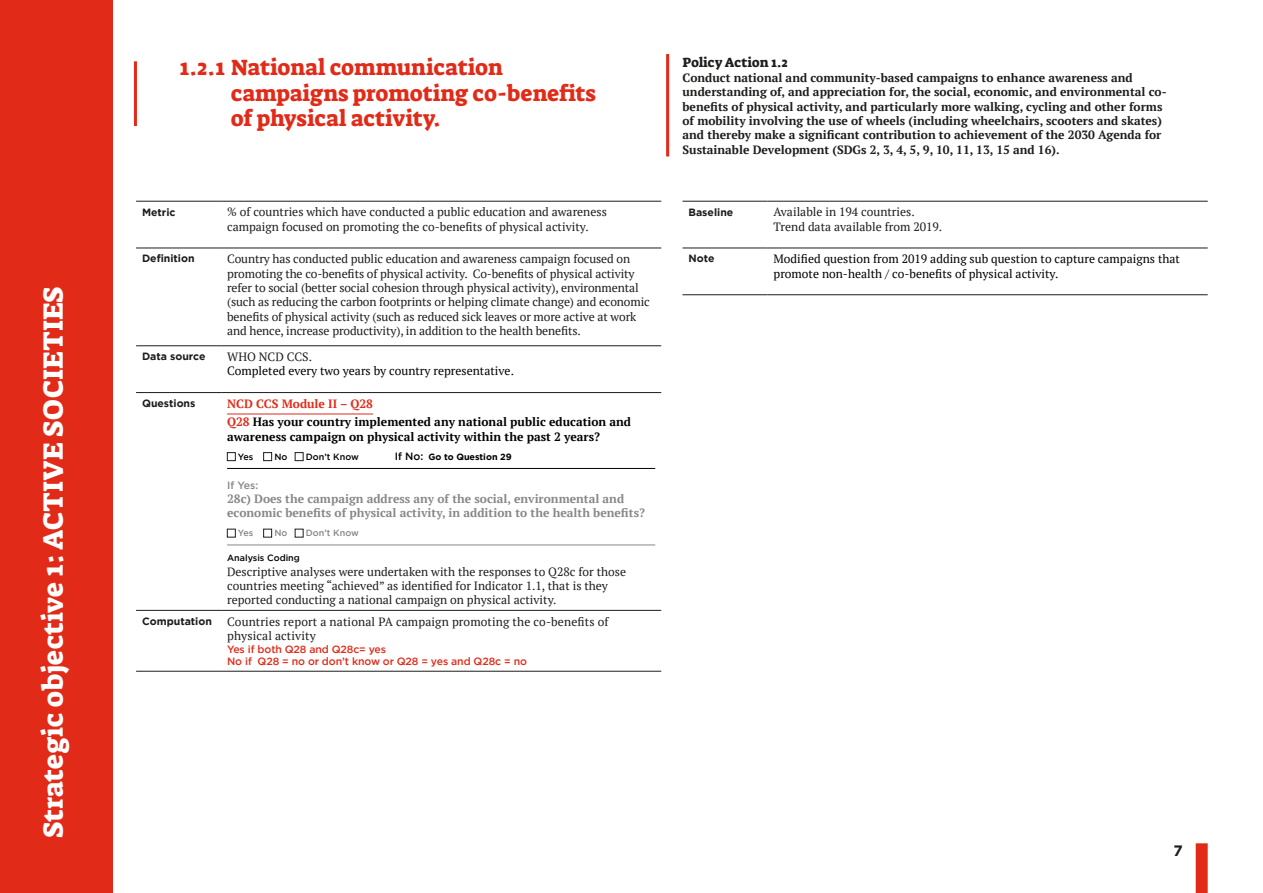
<style>
.page{position:relative;width:1263px;height:893px;background:#fff}
.page>*{position:absolute;margin:0;border:0;box-sizing:border-box;transform-origin:0 0}
.t1{font:28.5px "Suez One";color:#fff}
.t2{font:22.5px/25.5px "Suez One";color:#e12b18}
.t3{font:700 15px "Gotham";color:#1d1d1b}
.t4{font:13.5px "Suez One";color:#1d1d1b}
.t5{font:12px/14.4px "PT Serif";color:#1d1d1b}
.t6{font:700 12px/14.4px "PT Serif";color:#1d1d1b}
.t7{font:12px/14.4px "PT Serif";color:#000}
.t8{font:700 12px/18.6px "PT Serif";color:#000}
.t9{font:700 12px/14.4px "PT Serif";color:#878787}
.t10{font:500 10.5px/12.6px "Gotham";letter-spacing:-.01em;color:#e12b18}
.t11{font:700 10.5px "Gotham";color:#1d1d1b}
.t12{font:500 10.5px "Gotham";color:#878787}
.t13{font:500 9px "Gotham";color:#000}
.t14{font:700 9px "Gotham";color:#000}
.t15{font:500 9px "Gotham";color:#878787}
.s1{color:#e12b18}
.s2{font-weight:500;font-size:10.5px}
</style>
<div class="page">
<div style="left:0;top:0;width:113px;height:893px;background:#e12b18"></div>
<div style="left:1196px;top:843px;width:12px;height:50px;background:#e12b18"></div>
<hr style="left:136px;top:201px;width:85px;height:1px;background:#1d1d1b">
<hr style="left:221px;top:201px;width:440px;height:1px;background:#1d1d1b">
<hr style="left:136px;top:248px;width:85px;height:1px;background:#1d1d1b">
<hr style="left:221px;top:248px;width:440px;height:1px;background:#1d1d1b">
<hr style="left:136px;top:346px;width:85px;height:1px;background:#1d1d1b">
<hr style="left:221px;top:346px;width:440px;height:1px;background:#1d1d1b">
<hr style="left:136px;top:392px;width:85px;height:1px;background:#1d1d1b">
<hr style="left:221px;top:392px;width:440px;height:1px;background:#1d1d1b">
<hr style="left:136px;top:610px;width:85px;height:1px;background:#1d1d1b">
<hr style="left:221px;top:610px;width:440px;height:1px;background:#1d1d1b">
<hr style="left:136px;top:671px;width:85px;height:1px;background:#1d1d1b">
<hr style="left:221px;top:671px;width:440px;height:1px;background:#1d1d1b">
<hr style="left:227px;top:414px;width:146px;height:1px;background:#e12b18">
<hr style="left:227px;top:468px;width:428px;height:1px;background:#000">
<hr style="left:227px;top:545px;width:428px;height:1px;background:#878787">
<div style="left:227px;top:452px;width:9px;height:9px;border:1px solid #1d1d1b"></div>
<div style="left:263px;top:452px;width:9px;height:9px;border:1px solid #1d1d1b"></div>
<div style="left:295px;top:452px;width:8px;height:9px;border:1px solid #1d1d1b"></div>
<div style="left:227px;top:529px;width:9px;height:8px;border:1px solid #1d1d1b"></div>
<div style="left:263px;top:529px;width:9px;height:8px;border:1px solid #1d1d1b"></div>
<hr style="left:666px;top:54px;width:3px;height:102px;background:#e12b18">
<hr style="left:134px;top:61px;width:3px;height:65px;background:#e12b18">
<hr style="left:682px;top:201px;width:85px;height:1px;background:#1d1d1b">
<hr style="left:767px;top:201px;width:441px;height:1px;background:#1d1d1b">
<hr style="left:682px;top:248px;width:85px;height:1px;background:#1d1d1b">
<hr style="left:767px;top:248px;width:441px;height:1px;background:#1d1d1b">
<hr style="left:682px;top:294px;width:85px;height:1px;background:#1d1d1b">
<hr style="left:767px;top:294px;width:441px;height:1px;background:#1d1d1b">
<h1 class="t1" style="left:35px;top:838px;width:553px;rotate:-90deg">Strategic objective 1: ACTIVE SOCIETIES</h1>
<h2 class="t2" style="left:231px;top:55px;width:366px;text-indent:-51px">1.2.1 National communication campaigns promoting co-benefits of physical activity.</h2>
<p class="t11" style="left:142px;top:205px;width:35px">Metric</p>
<p class="t5" style="left:227px;top:205px;width:381px">% of countries which have conducted a public education and awareness campaign focused on promoting the co-benefits of physical activity.</p>
<p class="t11" style="left:142px;top:252px;width:54px">Definition</p>
<p class="t5" style="left:227px;top:252px;width:424px">Country has conducted public education and awareness campaign focused on promoting the co-benefits of physical activity. Co-benefits of physical activity refer to social (better social cohesion through physical activity), environmental (such as reducing the carbon footprints or helping climate change) and economic benefits of physical activity (such as reduced sick leaves or more active at work and hence, increase productivity), in addition to the health benefits.</p>
<p class="t11" style="left:142px;top:349px;width:65px">Data source</p>
<p class="t5" style="left:227px;top:349px;width:86px">WHO NCD CCS.</p>
<p class="t7" style="left:227px;top:364px;width:288px">Completed every two years by country representative.</p>
<p class="t11" style="left:142px;top:396px;width:55px">Questions</p>
<p class="t8" style="left:227px;top:394px;width:405px"><span class="s1">NCD CCS Module II – Q28<br>Q28</span> Has your country implemented any national public education and</p>
<p class="t8" style="left:227px;top:427px;width:374px">awareness campaign on physical activity within the past 2 years?</p>
<p class="t13" style="left:238px;top:451px;width:17px">Yes</p>
<p class="t13" style="left:274px;top:451px;width:15px">No</p>
<p class="t13" style="left:306px;top:451px;width:54px">Don’t Know</p>
<p class="t14" style="left:395px;top:451px;width:119px"><span class="s2">If No:</span> Go to Question 29</p>
<p class="t12" style="left:227px;top:478px;width:33px">If Yes:</p>
<p class="t9" style="left:227px;top:491px;width:419px">28c) Does the campaign address any of the social, environmental and economic benefits of physical activity, in addition to the health benefits?</p>
<p class="t15" style="left:238px;top:527px;width:17px">Yes</p>
<p class="t15" style="left:274px;top:527px;width:15px">No</p>
<p class="t15" style="left:306px;top:527px;width:54px">Don’t Know</p>
<p class="t13" style="left:227px;top:552px;width:74px">Analysis Coding</p>
<p class="t5" style="left:227px;top:564px;width:400px">Descriptive analyses were undertaken with the responses to Q28c for those countries meeting “achieved” as identified for Indicator 1.1, that is they reported conducting a national campaign on physical activity.</p>
<p class="t11" style="left:142px;top:614px;width:71px">Computation</p>
<p class="t5" style="left:227px;top:614px;width:383px">Countries report a national PA campaign promoting the co-benefits of physical activity</p>
<p class="t10" style="left:227px;top:642px;width:301px">Yes if both Q28 and Q28c= yes<br>No if Q28 = no or don’t know or Q28 = yes and Q28c = no</p>
<p class="t4" style="left:682px;top:54px;width:107px">Policy Action 1.2</p>
<p class="t6" style="left:682px;top:70px;width:486px">Conduct national and community-based campaigns to enhance awareness and understanding of, and appreciation for, the social, economic, and environmental co&shy;benefits of physical activity, and particularly more walking, cycling and other forms of mobility involving the use of wheels (including wheelchairs, scooters and skates) and thereby make a significant contribution to achievement of the 2030 Agenda for Sustainable Development (SDGs 2, 3, 4, 5, 9, 10, 11, 13, 15 and 16).</p>
<p class="t11" style="left:688px;top:205px;width:46px">Baseline</p>
<p class="t5" style="left:773px;top:205px;width:170px">Available in 194 countries.<br>Trend data available from 2019.</p>
<p class="t11" style="left:688px;top:252px;width:27px">Note</p>
<p class="t7" style="left:773px;top:252px;width:408px">Modified question from 2019 adding sub question to capture campaigns that promote non-health / co-benefits of physical activity.</p>
<p class="t3" style="left:1173px;top:840px;width:11px">7</p>
</div>
